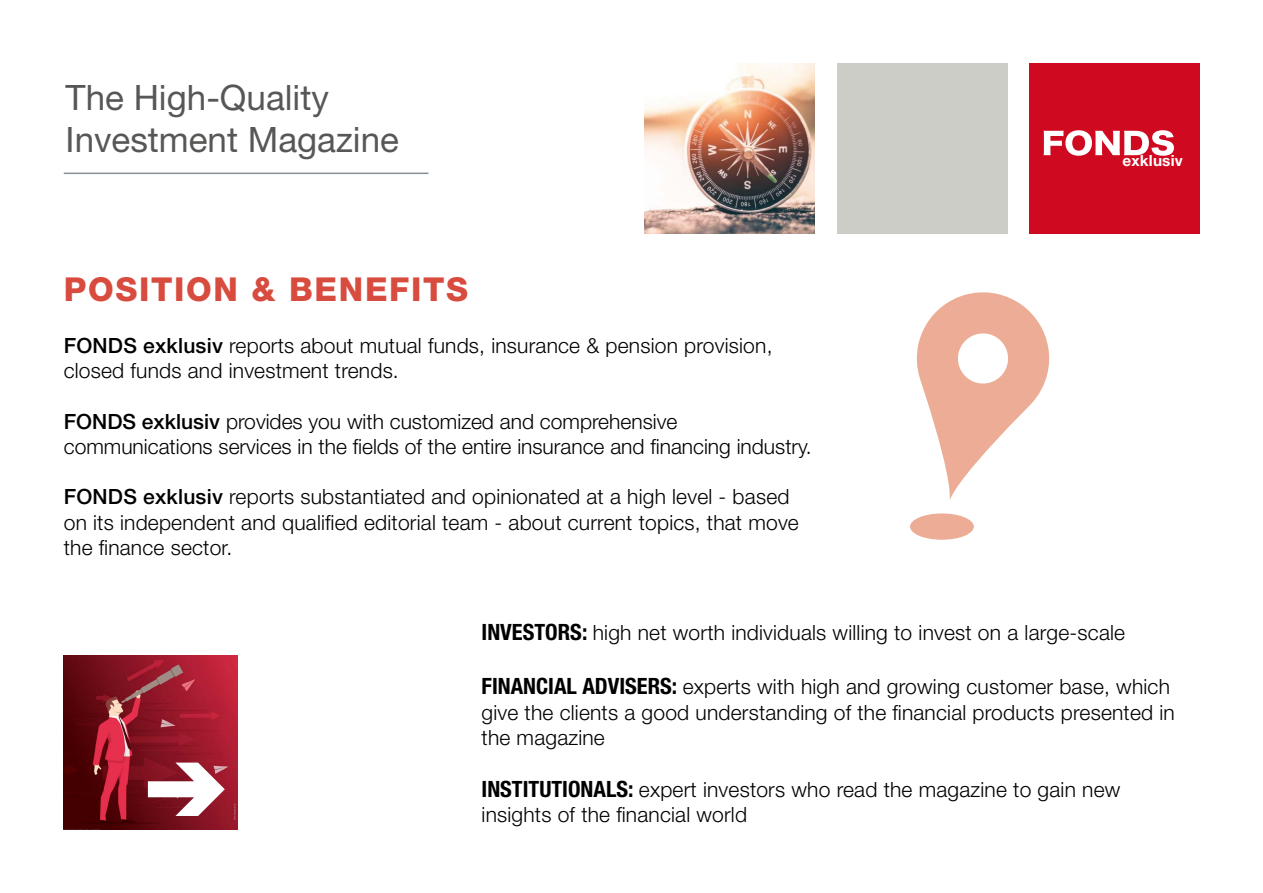
<style>
.page{position:relative;width:1263px;height:893px;background:#fff}
.page>*{position:absolute;margin:0;border:0;box-sizing:border-box;transform-origin:0 0}
.t1{font:34.95px/42px "Helvetica Neue LT Std";color:#575756}
.t2{font:800 33px "Helvetica Neue LT Std";letter-spacing:.05em;color:#d84b3f}
.t3{font:300 21px/25.2px "Helvetica Neue LT Std";letter-spacing:.01em;color:#000}
.t4{font:700 15.45px "Helvetica Neue LT Std";letter-spacing:.01em;color:#fff}
.s1{font-weight:500}
.s2{font-weight:700;font-stretch:condensed;font-size:22.5px}
</style>
<div class="page">
<hr style="left:64px;top:173px;width:364px;height:1px;background:#868f96">
<svg style="left:916px;top:292px;width:134px;height:208px"></svg>
<div style="left:910px;top:513px;width:64px;height:27px;background:#ecac95;border-radius:50%"></div>
<div style="left:838px;top:64px;width:170px;height:170px;background:#cdcdc8"></div>
<div style="left:1029px;top:64px;width:170px;height:170px;background:#cf091f"></div>
<svg style="left:1043px;top:130px;width:131px;height:26px"></svg>
<img style="left:645px;top:64px;width:170px;height:170px">
<img style="left:64px;top:656px;width:173px;height:173px">
<svg style="left:148px;top:763px;width:77px;height:53px"></svg>
<h1 class="t1" style="left:66px;top:76px;width:335px">The High-Quality<br>Investment Magazine</h1>
<h2 class="t2" style="left:64px;top:270px;width:406px">POSITION &amp; BENEFITS</h2>
<p class="t3" style="left:64px;top:333px;width:710px"><span class="s1">FONDS exklusiv</span> reports about mutual funds, insurance &amp; pension provision, closed funds and investment trends.</p>
<p class="t3" style="left:64px;top:408px;width:749px"><span class="s1">FONDS exklusiv</span> provides you with customized and comprehensive communications services in the fields of the entire insurance and financing industry.</p>
<p class="t3" style="left:64px;top:484px;width:737px"><span class="s1">FONDS exklusiv</span> reports substantiated and opinionated at a high level - based on its independent and qualified editorial team - about current topics, that move the finance sector.</p>
<p class="t4" style="left:1122px;top:151px;width:62px">exklusiv</p>
<p class="t3" style="left:482px;top:620px;width:645px"><span class="s2">INVESTORS:</span> high net worth individuals willing to invest on a large-scale</p>
<p class="t3" style="left:482px;top:674px;width:695px"><span class="s2">FINANCIAL ADVISERS:</span> experts with high and growing customer base, which give the clients a good understanding of the financial products presented in the magazine</p>
<p class="t3" style="left:482px;top:776px;width:640px"><span class="s2">INSTITUTIONALS:</span> expert investors who read the magazine to gain new insights of the financial world</p>
</div>
